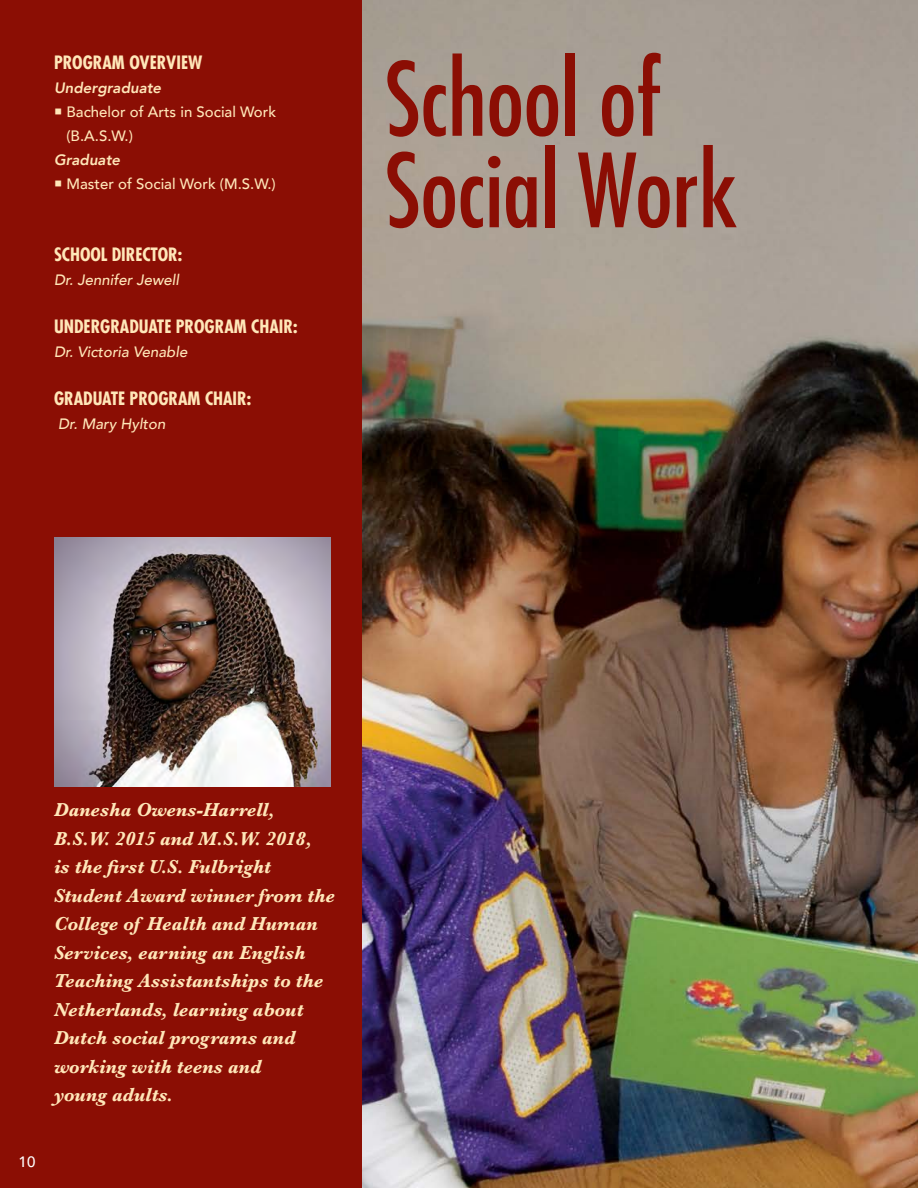
<style>
.page{position:relative;width:918px;height:1188px;background:#fff}
.page>*{position:absolute;margin:0;border:0;box-sizing:border-box;transform-origin:0 0}
.t1{font:500 condensed 99.15px/91.5px "Futura Com";color:#8b0e04}
.t2{font:italic 700 19.5px/28.5px "Baskerville";letter-spacing:-.005em;color:#ffe7b9}
.t3{font:700 condensed 18px "Futura Com";color:#ffe7b9}
.t4{font:500 15px/24px "Avenir LT Com";color:#ffe7b9}
.t5{font:italic 500 15px "Avenir LT Com";color:#ffe7b9}
.t6{font:italic 800 15px "Avenir LT Com";color:#ffe7b9}
.t7{font:500 15px "Avenir LT Com";color:#fff}
</style>
<div class="page">
<img style="left:362px;top:0;width:556px;height:1188px">
<div style="left:0;top:0;width:362px;height:1188px;background:#8b0e04"></div>
<img style="left:54px;top:538px;width:276px;height:248px">
<p class="t3" style="left:54px;top:50px;width:150px">PROGRAM OVERVIEW</p>
<p class="t6" style="left:54px;top:79px;width:109px">Undergraduate</p>
<p class="t4" style="left:66px;top:100px;width:211px;text-indent:-12px">○ Bachelor of Arts in Social Work (B.A.S.W.)</p>
<p class="t6" style="left:54px;top:151px;width:68px">Graduate</p>
<p class="t4" style="left:54px;top:172px;width:223px">○ Master of Social Work (M.S.W.)</p>
<p class="t3" style="left:54px;top:242px;width:130px">SCHOOL DIRECTOR:</p>
<p class="t5" style="left:54px;top:271px;width:127px">Dr. Jennifer Jewell</p>
<p class="t3" style="left:54px;top:314px;width:245px">UNDERGRADUATE PROGRAM CHAIR:</p>
<p class="t5" style="left:54px;top:343px;width:135px">Dr. Victoria Venable</p>
<p class="t3" style="left:54px;top:386px;width:199px">GRADUATE PROGRAM CHAIR:</p>
<p class="t5" style="left:58px;top:415px;width:109px">Dr. Mary Hylton</p>
<h1 class="t1" style="left:386px;top:51px;width:354px">School of<br>Social Work</h1>
<p class="t2" style="left:54px;top:796px;width:282px">Danesha Owens-Harrell,<br>B.S.W. 2015 and M.S.W. 2018,<br>is the frst U.S. Fulbright<br>Student Award winner from the<br>College of Health and Human<br>Services, earning an English<br>Teaching Assistantships to the<br>Netherlands, learning about<br>Dutch social programs and working with teens and<br>young adults.</p>
<p class="t7" style="left:19px;top:1153px;width:18px">10</p>
</div>
